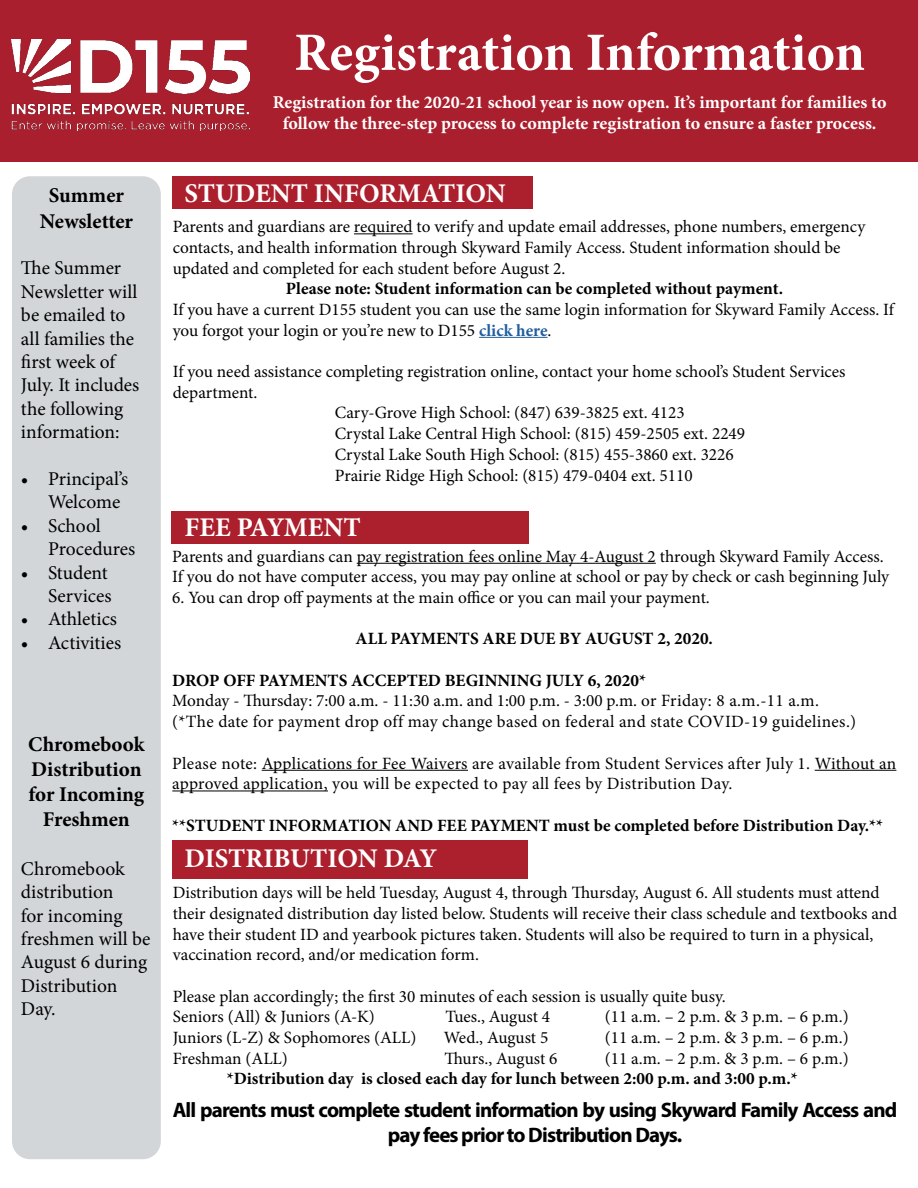
<style>
.page{position:relative;width:918px;height:1188px;background:#fff}
.page>*{position:absolute;margin:0;border:0;box-sizing:border-box;transform-origin:0 0}
.t1{font:700 54px "Minion Pro";letter-spacing:-.005em;color:#fff}
.t2{font:700 27px "Minion Pro";color:#fff}
.t3{font:700 21px/25.2px "Myriad Pro";letter-spacing:-.04em;color:#000;text-align:center}
.t4{font:700 21px/25.2px "Minion Pro";letter-spacing:-.005em;color:#000;text-align:center}
.t5{font:19.5px/23.4px "Minion Pro";color:#000}
.t6{font:700 18px/21.6px "Minion Pro";color:#fff;text-align:center}
.t7{font:17.25px/20.7px "Minion Pro";color:#000}
.t8{font:700 17.25px "Minion Pro";color:#000}
.s1{font-weight:700;color:#215e9e}
</style>
<div class="page">
<div style="left:0;top:0;width:918px;height:162px;background:#a91f2d"></div>
<div style="left:173px;top:176px;width:360px;height:33px;background:#ac1f2d"></div>
<hr style="left:354px;top:233px;width:59px;height:1px;background:#000">
<hr style="left:479px;top:337px;width:69px;height:1px;background:#215e9e">
<div style="left:12px;top:176px;width:149px;height:983px;background:#d3d6d8;border-radius:18px"></div>
<hr style="left:357px;top:563px;width:299px;height:1px;background:#000">
<hr style="left:262px;top:770px;width:206px;height:1px;background:#000">
<hr style="left:815px;top:770px;width:81px;height:1px;background:#000">
<hr style="left:172px;top:791px;width:156px;height:1px;background:#000">
<div style="left:171px;top:511px;width:358px;height:32px;background:#ac1f2d"></div>
<div style="left:172px;top:840px;width:356px;height:38px;background:#ac1f2d"></div>
<img style="left:12px;top:40px;width:238px;height:90px">
<p class="t4" style="left:40px;top:183px;width:95px">Summer<br>Newsletter</p>
<p class="t5" style="left:21px;top:257px;width:120px">The Summer<br>Newsletter will be emailed to all families the first week of<br>July. It includes the following information:</p>
<p class="t5" style="left:48px;top:467px;width:82px;text-indent:-27px">• Principal’s<br>Welcome</p>
<p class="t5" style="left:48px;top:514px;width:89px;text-indent:-27px">• School<br>Procedures</p>
<p class="t5" style="left:21px;top:561px;width:92px;text-align:right">• Student<br>Services</p>
<p class="t5" style="left:21px;top:608px;width:98px">• Athletics</p>
<p class="t5" style="left:21px;top:631px;width:102px">• Activities</p>
<p class="t4" style="left:28px;top:731px;width:118px">Chromebook<br>Distribution for Incoming<br>Freshmen</p>
<p class="t5" style="left:21px;top:857px;width:131px">Chromebook distribution<br>for incoming freshmen will be<br>August 6 during<br>Distribution<br>Day.</p>
<h1 class="t1" style="left:294px;top:15px;width:572px">Registration Information</h1>
<p class="t6" style="left:273px;top:91px;width:615px">Registration for the 2020-21 school year is now open. It’s important for families to follow the three-step process to complete registration to ensure a faster process.</p>
<h2 class="t2" style="left:184px;top:174px;width:323px">STUDENT INFORMATION</h2>
<p class="t7" style="left:173px;top:216px;width:694px">Parents and guardians are required to verify and update email addresses, phone numbers, emergency contacts, and health information through Skyward Family Access. Student information should be updated and completed for each student before August 2.</p>
<p class="t8" style="left:286px;top:277px;width:499px">Please note: Student information can be completed without payment.</p>
<p class="t7" style="left:173px;top:299px;width:723px">If you have a current D155 student you can use the same login information for Skyward Family Access. If you forgot your login or you’re new to D155 <span class="s1">click here</span>.</p>
<p class="t7" style="left:173px;top:361px;width:674px">If you need assistance completing registration online, contact your home school’s Student Services</p>
<p class="t7" style="left:173px;top:382px;width:86px">department.</p>
<p class="t7" style="left:335px;top:403px;width:351px">Cary-Grove High School: (847) 639-3825 ext. 4123</p>
<p class="t7" style="left:335px;top:423px;width:412px">Crystal Lake Central High School: (815) 459-2505 ext. 2249</p>
<p class="t7" style="left:335px;top:444px;width:401px">Crystal Lake South High School: (815) 455-3860 ext. 3226</p>
<p class="t7" style="left:335px;top:465px;width:359px">Prairie Ridge High School: (815) 479-0404 ext. 5110</p>
<h2 class="t2" style="left:184px;top:508px;width:178px">FEE PAYMENT</h2>
<p class="t7" style="left:172px;top:546px;width:718px">Parents and guardians can pay registration fees online May 4-August 2 through Skyward Family Access.<br>If you do not have computer access, you may pay online at school or pay by check or cash beginning July</p>
<p class="t7" style="left:172px;top:587px;width:539px">6. You can drop off payments at the main office or you can mail your payment.</p>
<p class="t8" style="left:356px;top:627px;width:359px">ALL PAYMENTS ARE DUE BY AUGUST 2, 2020.</p>
<p class="t8" style="left:172px;top:668px;width:475px">DROP OFF PAYMENTS ACCEPTED BEGINNING JULY 6, 2020*</p>
<p class="t7" style="left:172px;top:691px;width:685px">Monday - Thursday: 7:00 a.m. - 11:30 a.m. and 1:00 p.m. - 3:00 p.m. or Friday: 8 a.m.-11 a.m. (*The date for payment drop off may change based on federal and state COVID-19 guidelines.)</p>
<p class="t7" style="left:172px;top:753px;width:726px">Please note: Applications for Fee Waivers are available from Student Services after July 1. Without an approved application, you will be expected to pay all fees by Distribution Day.</p>
<p class="t8" style="left:172px;top:813px;width:712px">**STUDENT INFORMATION AND FEE PAYMENT must be completed before Distribution Day.**</p>
<h2 class="t2" style="left:184px;top:840px;width:254px">DISTRIBUTION DAY</h2>
<p class="t7" style="left:173px;top:882px;width:726px">Distribution days will be held Tuesday, August 4, through Thursday, August 6. All students must attend their designated distribution day listed below. Students will receive their class schedule and textbooks and have their student ID and yearbook pictures taken. Students will also be required to turn in a physical, vaccination record, and/or medication form.</p>
<p class="t7" style="left:173px;top:986px;width:554px">Please plan accordingly; the first 30 minutes of each session is usually quite busy.<br>Seniors (All) &amp; Juniors (A-K)</p>
<p class="t7" style="left:445px;top:1007px;width:106px">Tues., August 4</p>
<p class="t7" style="left:605px;top:1007px;width:245px">(11 a.m. – 2 p.m. &amp; 3 p.m. – 6 p.m.)</p>
<p class="t7" style="left:173px;top:1027px;width:245px">Juniors (L-Z) &amp; Sophomores (ALL)</p>
<p class="t7" style="left:444px;top:1027px;width:106px">Wed., August 5</p>
<p class="t7" style="left:605px;top:1027px;width:245px">(11 a.m. – 2 p.m. &amp; 3 p.m. – 6 p.m.)</p>
<p class="t7" style="left:173px;top:1048px;width:117px">Freshman (ALL)</p>
<p class="t7" style="left:445px;top:1048px;width:114px">Thurs., August 6</p>
<p class="t7" style="left:605px;top:1048px;width:245px">(11 a.m. – 2 p.m. &amp; 3 p.m. – 6 p.m.)</p>
<p class="t8" style="left:227px;top:1067px;width:573px">*Distribution day is closed each day for lunch between 2:00 p.m. and 3:00 p.m.*</p>
<p class="t3" style="left:173px;top:1097px;width:726px">All parents must complete student information by using Skyward Family Access and pay fees prior to Distribution Days.</p>
</div>
